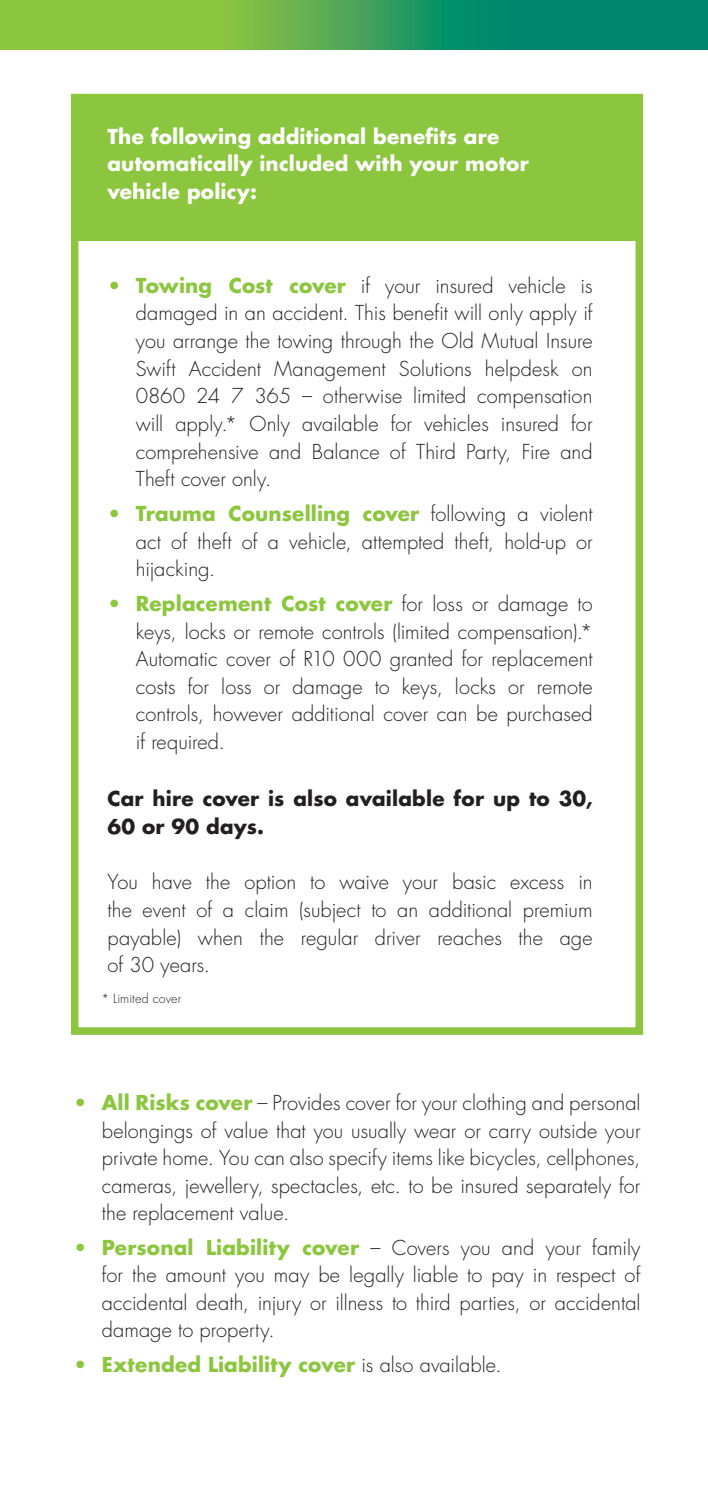
<style>
.page{position:relative;width:708px;height:1489px;background:#fff}
.page>*{position:absolute;margin:0;border:0;box-sizing:border-box;transform-origin:0 0}
.t1{font:300 20px/27.5px "Futura Std";letter-spacing:.005em;color:#231f20;text-align:justify}
.t2{font:700 20px/27.5px "Futura Std";letter-spacing:.01em;color:#fff}
.t3{font:700 20px/27.5px "Futura Std";letter-spacing:.01em;color:#231f20}
.t4{font:700 20px "Futura Std";letter-spacing:.01em;color:#8bc63e}
.t5{font:300 12.5px "Futura Std";letter-spacing:.01em;color:#231f20}
.s1{font-weight:700;color:#8bc63e}
.s2{font-weight:300;color:#231f20}
</style>
<div class="page">
<div style="left:71px;top:94px;width:572px;height:940px;border:8px solid #8bc63e"></div>
<div style="left:76px;top:96px;width:564px;height:145px;background:#8bc63e"></div>
<svg style="left:0;top:0;width:708px;height:49px;background:#45a557"></svg>
<p class="t2" style="left:107px;top:122px;width:423px">The following additional benefits are automatically included with your motor vehicle policy:</p>
<p class="t1" style="left:136px;top:272px;width:458px;text-indent:-28px"><span class="s1">• Towing Cost cover</span> if your insured vehicle is damaged in an accident. This benefit will only apply if you arrange the towing through the Old Mutual Insure Swift Accident Management Solutions helpdesk on 0860 24 7 365 – otherwise limited compensation will apply.* Only available for vehicles insured for comprehensive and Balance of Third Party, Fire and Theft cover only.</p>
<p class="t1" style="left:136px;top:500px;width:458px;text-indent:-28px"><span class="s1">• Trauma Counselling cover</span> following a violent act of theft of a vehicle, attempted theft, hold-up or hijacking.</p>
<p class="t1" style="left:136px;top:590px;width:458px;text-indent:-28px"><span class="s1">• Replacement Cost cover</span> for loss or damage to keys, locks or remote controls (limited compensation).* Automatic cover of R10 000 granted for replacement costs for loss or damage to keys, locks or remote controls, however additional cover can be purchased if required.</p>
<p class="t3" style="left:107px;top:784px;width:487px">Car hire cover is also available for up to 30,<br>60 or 90 days.</p>
<p class="t1" style="left:107px;top:868px;width:487px">You have the option to waive your basic excess in the event of a claim (subject to an additional premium payable) when the regular driver reaches the age of 30 years.</p>
<p class="t5" style="left:102px;top:990px;width:81px">* Limited cover</p>
<p class="t1" style="left:102px;top:1089px;width:540px;text-indent:-28px"><span class="s1">• All Risks cover</span> – Provides cover for your clothing and personal belongings of value that you usually wear or carry outside your private home. You can also specify items like bicycles, cellphones, cameras, jewellery, spectacles, etc. to be insured separately for the replacement value.</p>
<p class="t1" style="left:102px;top:1234px;width:540px;text-indent:-28px"><span class="s1">• Personal Liability cover</span> – Covers you and your family for the amount you may be legally liable to pay in respect of accidental death, injury or illness to third parties, or accidental damage to property.</p>
<p class="t4" style="left:73px;top:1350px;width:430px">• Extended Liability cover <span class="s2">is also available.</span></p>
</div>
